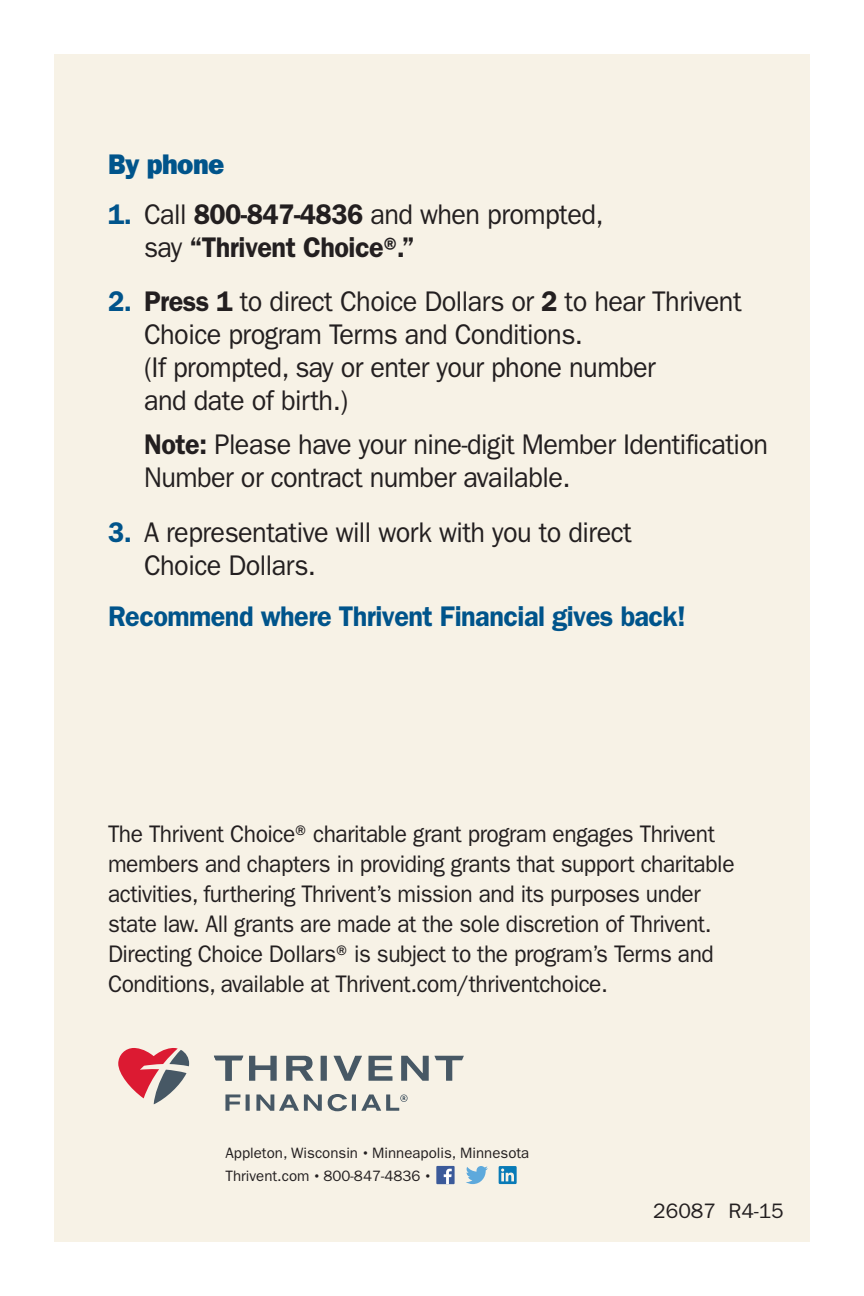
<style>
.page{position:relative;width:864px;height:1296px;background:#fff}
.page>*{position:absolute;margin:0;border:0;box-sizing:border-box;transform-origin:0 0}
.t1{font:28.5px/33px "ITC Franklin Gothic Std";letter-spacing:-.02em;color:#231f20;scale:.95 1}
.t2{font:600 28.5px/33px "ITC Franklin Gothic Std";letter-spacing:-.02em;color:#231f20;scale:.95 1}
.t3{font:600 28.5px "ITC Franklin Gothic Std";letter-spacing:-.02em;color:#00548b;scale:.95 1}
.t4{font:28.5px "ITC Franklin Gothic Std Hvy";letter-spacing:-.02em;color:#00548b;scale:.95 1}
.t5{font:24px/30px "ITC Franklin Gothic Std";letter-spacing:-.02em;color:#231f20;scale:.95 1}
.t6{font:21px "ITC Franklin Gothic Std";color:#231f20}
.t7{font:15px/23.1px "ITC Franklin Gothic Std";color:#231f20}
.s1{color:#00548b}
.s2{font-weight:400}
.s3{font-weight:600;color:#00548b}
.s4{font-weight:600}
.s5{font-weight:500}
</style>
<div class="page">
<div style="left:54px;top:54px;width:756px;height:1188px;background:#f7f2e6"></div>
<svg style="left:466px;top:1166px;width:22px;height:18px"></svg>
<svg style="left:499px;top:1166px;width:18px;height:18px"></svg>
<div style="left:436px;top:1166px;width:19px;height:18px;background:#3b5a9a"></div>
<svg style="left:444px;top:1169px;width:8px;height:15px"></svg>
<svg style="left:249px;top:1056px;width:28px;height:25px"></svg>
<div style="left:321px;top:1056px;width:6px;height:25px;background:#475865"></div>
<svg style="left:333px;top:1056px;width:29px;height:25px"></svg>
<svg style="left:368px;top:1056px;width:24px;height:25px"></svg>
<svg style="left:401px;top:1056px;width:63px;height:25px"></svg>
<svg style="left:214px;top:1056px;width:29px;height:25px"></svg>
<svg style="left:286px;top:1056px;width:28px;height:25px"></svg>
<svg style="left:225px;top:1094px;width:15px;height:17px"></svg>
<svg style="left:246px;top:1094px;width:4px;height:17px"></svg>
<hr style="left:352px;top:1094px;width:4px;height:17px;background:#475865">
<svg style="left:328px;top:1094px;width:19px;height:17px"></svg>
<svg style="left:256px;top:1094px;width:66px;height:17px"></svg>
<svg style="left:361px;top:1094px;width:47px;height:17px"></svg>
<svg style="left:118px;top:1048px;width:71px;height:56px"></svg>
<p class="t4" style="left:108px;top:148px;width:124px">By phone</p>
<p class="t2" style="left:144px;top:197px;width:485px;text-indent:-36px"><span class="s1">1.</span> <span class="s2">Call</span> 800-847-4836 <span class="s2">and when prompted, say</span> “Thrivent Choice®.”</p>
<p class="t1" style="left:144px;top:285px;width:631px;text-indent:-36px"><span class="s3">2.</span> <span class="s4">Press 1</span> to direct Choice Dollars or <span class="s4">2</span> to hear Thrivent Choice program Terms and Conditions.<br>(If prompted, say or enter your phone number<br>and date of birth.)</p>
<p class="t1" style="left:144px;top:428px;width:659px"><span class="s4">Note:</span> Please have your nine-digit Member Identification<br>Number or contract number available.</p>
<p class="t1" style="left:144px;top:516px;width:515px;text-indent:-36px"><span class="s3">3.</span> A representative will work with you to direct<br>Choice Dollars.</p>
<p class="t3" style="left:108px;top:599px;width:610px">Recommend where Thrivent Financial gives back!</p>
<p class="t5" style="left:108px;top:819px;width:661px">The Thrivent Choice® charitable grant program engages Thrivent members and chapters in providing grants that support charitable activities, furthering Thrivent’s mission and its purposes under state law. All grants are made at the sole discretion of Thrivent.<br>Directing Choice Dollars® is subject to the program’s Terms and Conditions, available at Thrivent.com/thriventchoice.</p>
<p class="t7" style="left:226px;top:1142px;width:305px">Appleton, Wisconsin <span class="s5">•</span> Minneapolis, Minnesota<br>Thrivent.com <span class="s5">•</span>800-847-4836 <span class="s5">•</span></p>
<p class="t6" style="left:653px;top:1199px;width:132px">26087 R4-15</p>
</div>
